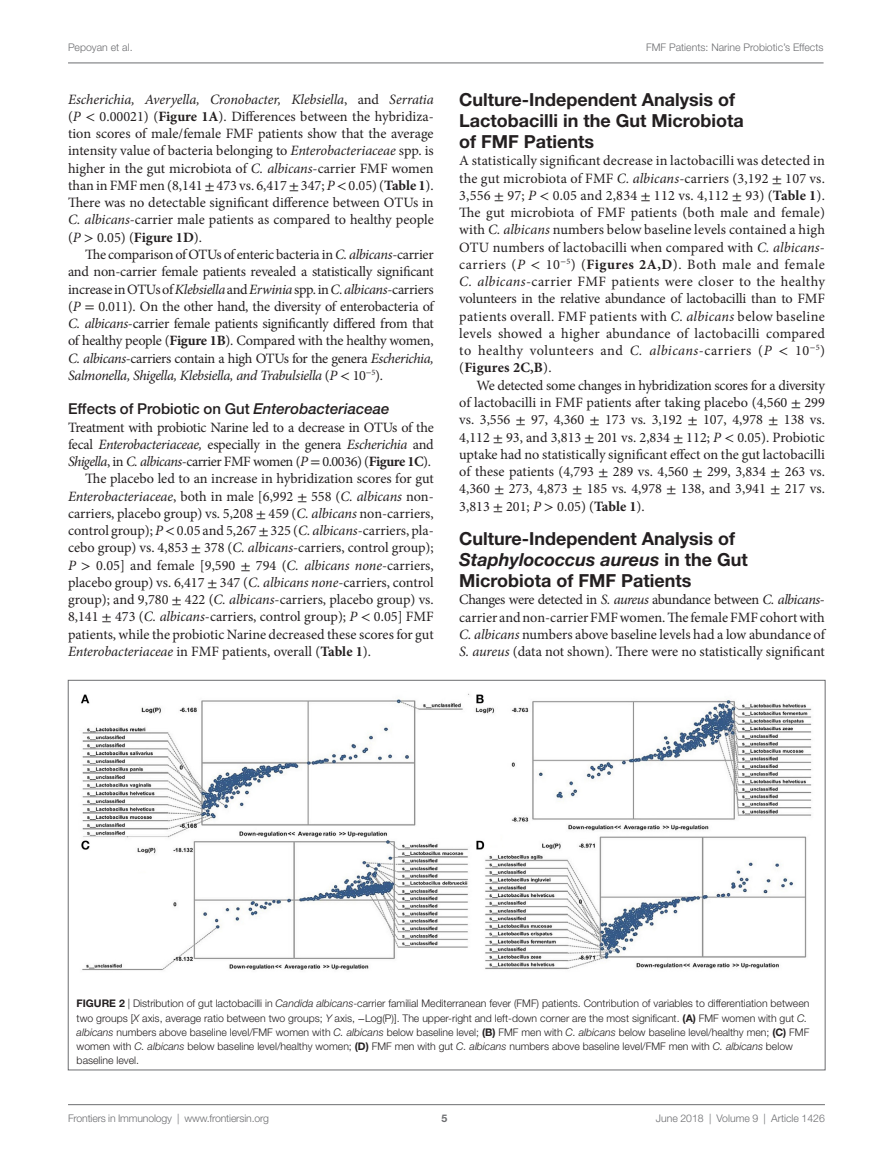
<style>
.page{position:relative;width:893px;height:1170px;background:#fff}
.page>*{position:absolute;margin:0;border:0;box-sizing:border-box;transform-origin:0 0}
.t1{font:700 18px/21px "Helvetica Neue LT Std";color:#231f20}
.t2{font:500 15px "Helvetica Neue LT Std";color:#231f20}
.t3{font:14.25px/17.2px "Minion Pro";color:#231f20;text-align:justify}
.t4{font:italic 14.25px "Minion Pro";letter-spacing:-.015em;color:#231f20}
.t5{font:14.25px "Minion Pro";letter-spacing:-.035em;color:#231f20}
.t6{font:14.25px "Minion Pro";letter-spacing:-.025em;color:#231f20}
.t7{font:300 10.5px/14.2px "Helvetica Neue LT Std";color:#231f20}
.t8{font:300 10.5px "Helvetica Neue LT Std";color:#6c6d70}
.t9{font:700 10.5px "Helvetica Neue LT Std";color:#6c6d70}
.s1{font-style:italic}
.s2{font-family:"STIX General"}
.s3{font-weight:700}
.s4{font-style:normal}
.s5{font-family:"STIX General";font-style:normal}
.s6{font-family:"STIX General";font-weight:400}
</style>
<div class="page">
<img style="left:81px;top:693px;width:731px;height:278px">
<hr style="left:68px;top:1104px;width:757px;height:1px;background:#6c6d70">
<hr style="left:68px;top:63px;width:755px;height:1px;background:#6c6d70">
<p class="t8" style="left:68px;top:41px;width:66px">Pepoyan et al.</p>
<p class="t8" style="left:646px;top:41px;width:179px">FMF Patients: Narine Probiotic’s Effects</p>
<p class="t3" style="left:68px;top:90px;width:367px"><span class="s1">Escherichia, Averyella, Cronobacter, Klebsiella</span>, and <span class="s1">Serratia </span>(<span class="s1">P</span> <span class="s2">&lt;</span> 0.00021) (<span class="s3">Figure 1A</span>). Differences between the hybridiza&shy;tion scores of male/female FMF patients show that the average intensity value of bacteria belonging to <span class="s1">Enterobacteriaceae</span> spp. is higher in the gut microbiota of <span class="s1">C. albicans</span>-carrier FMF women than in FMF men (8,141 <span class="s2">±</span> 473 vs. 6,417 <span class="s2">±</span> 347; <span class="s1">P</span><span class="s2">&lt;</span> 0.05) (<span class="s3">Table 1</span>).<br>There was no detectable significant difference between OTUs in <span class="s1">C. albicans</span>-carrier male patients as compared to healthy people (<span class="s1">P</span> <span class="s2">&gt;</span> 0.05) (<span class="s3">Figure 1D</span>).</p>
<p class="t3" style="left:68px;top:246px;width:367px;text-indent:17px">The comparison of OTUs of enteric bacteria in <span class="s1">C. albicans</span>-carrier and non-carrier female patients revealed a statistically significant increase in OTUs of <span class="s1">Klebsiella</span> and <span class="s1">Erwinia</span> spp. in <span class="s1">C. albicans</span>-carriers (<span class="s1">P</span> <span class="s2">=</span> 0.011). On the other hand, the diversity of enterobacteria of <span class="s1">C. albicans</span>-carrier female patients significantly differed from that of healthy people (<span class="s3">Figure 1B</span>). Compared with the healthy women, <span class="s1">C. albicans</span>-carriers contain a high OTUs for the genera <span class="s1">Escherichia, Salmonella, Shigella, Klebsiella, and Trabulsiella</span> (<span class="s1">P</span> <span class="s2">&lt;</span> 10<sup>−</sup><sup>5</sup>).</p>
<p class="t2" style="left:68px;top:400px;width:323px">Effects of Probiotic on Gut <span class="s1">Enterobacteriaceae</span></p>
<p class="t6" style="left:68px;top:417px;width:367px">Treatment with probiotic Narine led to a decrease in OTUs of the</p>
<p class="t4" style="left:68px;top:434px;width:367px"><span class="s4">fecal</span> Enterobacteriaceae, <span class="s4">especially in the genera</span> Escherichia <span class="s4">and</span></p>
<p class="t5" style="left:68px;top:452px;width:364px"><span class="s1">Shigella</span>, in <span class="s1">C. albicans</span>-carrier FMF women (<span class="s1">P</span> <span class="s2">=</span> 0.0036) (<span class="s3">Figure 1C</span>).</p>
<p class="t3" style="left:85px;top:470px;width:350px">The placebo led to an increase in hybridization scores for gut</p>
<p class="t4" style="left:68px;top:486px;width:367px">Enterobacteriaceae<span class="s4">, both in male [6,992</span> <span class="s5">±</span> <span class="s4">558 (</span>C. albicans <span class="s4">non-</span></p>
<p class="t3" style="left:68px;top:504px;width:367px">carriers, placebo group) vs. 5,208 <span class="s2">±</span> 459 (<span class="s1">C. albicans</span> non-carriers,</p>
<p class="t3" style="left:68px;top:522px;width:367px">control group); <span class="s1">P</span><span class="s2">&lt;</span> 0.05 and 5,267 <span class="s2">±</span> 325 (<span class="s1">C. albicans</span>-carriers, pla-</p>
<p class="t3" style="left:68px;top:539px;width:367px">cebo group) vs. 4,853 <span class="s2">±</span> 378 (<span class="s1">C. albicans</span>-carriers, control group);</p>
<p class="t3" style="left:68px;top:556px;width:367px"><span class="s1">P</span> <span class="s2">&gt;</span> 0.05] and female [9,590 <span class="s2">±</span> 794 (<span class="s1">C. albicans none</span>-carriers,</p>
<p class="t3" style="left:68px;top:573px;width:367px">placebo group) vs. 6,417 <span class="s2">±</span> 347 (<span class="s1">C. albicans none</span>-carriers, control</p>
<p class="t3" style="left:68px;top:591px;width:367px">group); and 9,780 <span class="s2">±</span> 422 (<span class="s1">C. albicans</span>-carriers, placebo group) vs.</p>
<p class="t3" style="left:68px;top:608px;width:367px">8,141 <span class="s2">±</span> 473 (<span class="s1">C. albicans</span>-carriers, control group); <span class="s1">P</span> <span class="s2">&lt;</span> 0.05] FMF</p>
<p class="t3" style="left:68px;top:625px;width:367px">patients, while the probiotic Narine decreased these scores for gut</p>
<p class="t3" style="left:68px;top:642px;width:304px"><span class="s1">Enterobacteriaceae</span> in FMF patients, overall (<span class="s3">Table 1</span>).</p>
<p class="t1" style="left:459px;top:89px;width:286px">Culture-Independent Analysis of<br>Lactobacilli in the Gut Microbiota of FMF Patients</p>
<p class="t3" style="left:459px;top:152px;width:367px">A statistically significant decrease in lactobacilli was detected in the gut microbiota of FMF <span class="s1">C. albicans</span>-carriers (3,192 <span class="s2">±</span> 107 vs.<br>3,556 <span class="s2">±</span> 97; <span class="s1">P</span> <span class="s2">&lt;</span> 0.05 and 2,834 <span class="s2">±</span> 112 vs. 4,112 <span class="s2">±</span> 93) (<span class="s3">Table 1</span>).<br>The gut microbiota of FMF patients (both male and female) with <span class="s1">C. albicans</span> numbers below baseline levels contained a high OTU numbers of lactobacilli when compared with <span class="s1">C. albicans&shy;</span>carriers (<span class="s1">P</span> <span class="s2">&lt;</span> 10<sup>−</sup><sup>5</sup>) (<span class="s3">Figures 2A,D</span>). Both male and female <span class="s1">C. albicans</span>-carrier FMF patients were closer to the healthy volunteers in the relative abundance of lactobacilli than to FMF patients overall. FMF patients with <span class="s1">C. albicans</span> below baseline levels showed a higher abundance of lactobacilli compared to healthy volunteers and <span class="s1">C. albicans</span>-carriers (<span class="s1">P</span> <span class="s2">&lt;</span> 10<sup>−</sup><sup>5</sup>) (<span class="s3">Figures 2C,B</span>).</p>
<p class="t3" style="left:459px;top:376px;width:367px;text-indent:17px">We detected some changes in hybridization scores for a diversity of lactobacilli in FMF patients after taking placebo (4,560 <span class="s2">±</span> 299 vs. 3,556 <span class="s2">±</span> 97, 4,360 <span class="s2">±</span> 173 vs. 3,192 <span class="s2">±</span> 107, 4,978 <span class="s2">±</span> 138 vs.<br>4,112 <span class="s2">±</span> 93, and 3,813 <span class="s2">±</span> 201 vs. 2,834 <span class="s2">±</span> 112; <span class="s1">P</span> <span class="s2">&lt;</span> 0.05). Probiotic uptake had no statistically significant effect on the gut lactobacilli of these patients (4,793 <span class="s2">±</span> 289 vs. 4,560 <span class="s2">±</span> 299, 3,834 <span class="s2">±</span> 263 vs.<br>4,360 <span class="s2">±</span> 273, 4,873 <span class="s2">±</span> 185 vs. 4,978 <span class="s2">±</span> 138, and 3,941 <span class="s2">±</span> 217 vs.<br>3,813 <span class="s2">±</span> 201; <span class="s1">P</span> <span class="s2">&gt;</span> 0.05) (<span class="s3">Table 1</span>).</p>
<p class="t1" style="left:459px;top:527px;width:290px">Culture-Independent Analysis of<br><span class="s1">Staphylococcus aureus</span> in the Gut<br>Microbiota of FMF Patients</p>
<p class="t3" style="left:459px;top:591px;width:367px">Changes were detected in <span class="s1">S. aureus</span> abundance between <span class="s1">C. albicans&shy;</span>carrier and non-carrier FMF women. The female FMF cohort with <span class="s1">C. albicans</span> numbers above baseline levels had a low abundance of <span class="s1">S. aureus</span> (data not shown). There were no statistically significant</p>
<p class="t7" style="left:77px;top:996px;width:734px"><span class="s3">Figure 2</span> | Distribution of gut lactobacilli in <span class="s1">Candida albicans</span>-carrier familial Mediterranean fever (FMF) patients. Contribution of variables to differentiation between two groups [<span class="s1">X</span> axis, average ratio between two groups; <span class="s1">Y</span> axis, <span class="s6">−</span>Log(P)]. The upper-right and left-down corner are the most significant. <span class="s3">(A)</span> FMF women with gut <span class="s1">C. albicans</span> numbers above baseline level/FMF women with <span class="s1">C. albicans</span> below baseline level; <span class="s3">(B)</span> FMF men with <span class="s1">C. albicans</span> below baseline level/healthy men; <span class="s3">(C)</span> FMF women with <span class="s1">C. albicans</span> below baseline level/healthy women; <span class="s3">(D)</span> FMF men with gut <span class="s1">C. albicans</span> numbers above baseline level/FMF men with <span class="s1">C. albicans</span> below baseline level.</p>
<p class="t8" style="left:68px;top:1111px;width:203px">Frontiers in Immunology | www.frontiersin.org</p>
<p class="t8" style="left:656px;top:1111px;width:171px">June 2018 | Volume 9 | Article 1426</p>
<p class="t9" style="left:441px;top:1111px;width:7px">5</p>
</div>
